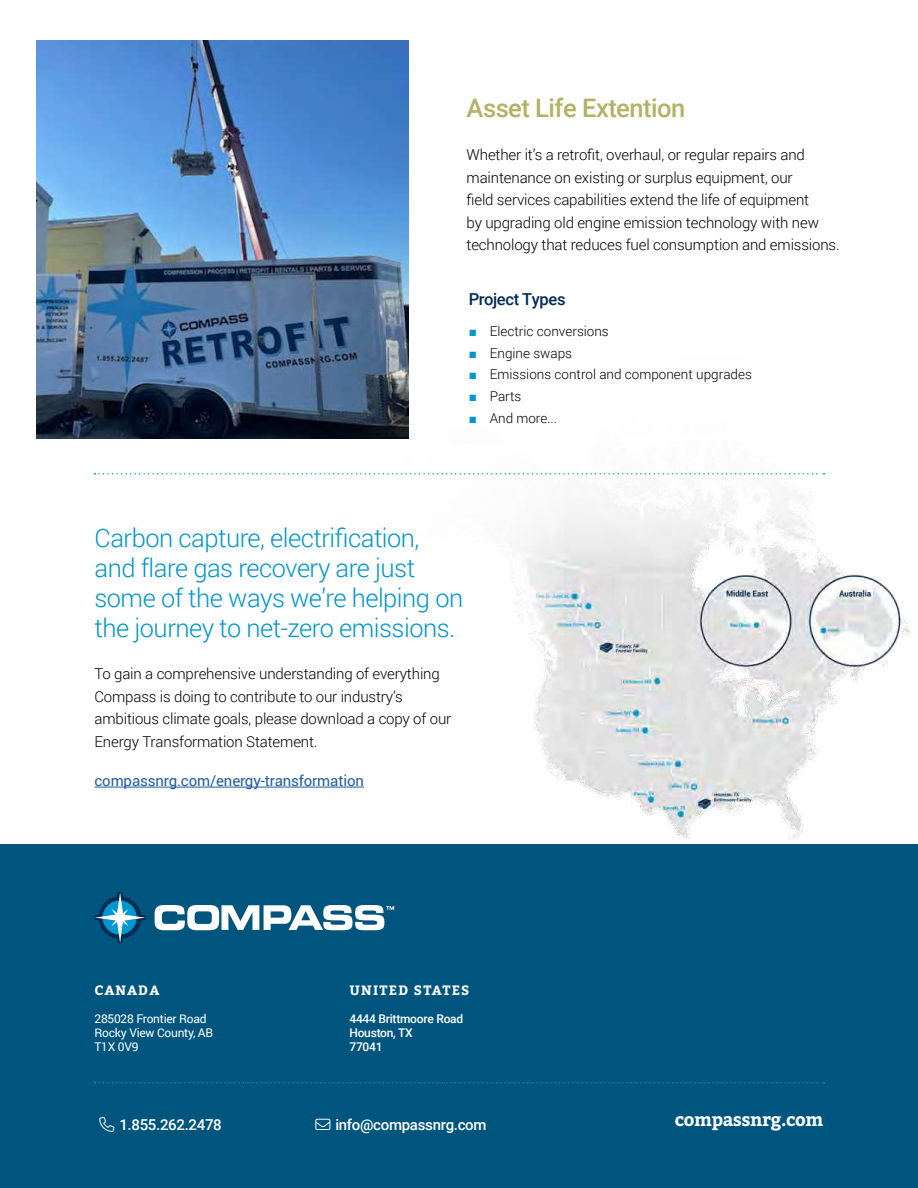
<style>
.page{position:relative;width:918px;height:1188px;background:#fff}
.page>*{position:absolute;margin:0;border:0;box-sizing:border-box;transform-origin:0 0}
.t1{font:300 25.5px/30px "Roboto";letter-spacing:-.02em;color:#0096ce}
.t2{font:500 25.5px "Roboto";letter-spacing:-.02em;color:#b3b264}
.t3{font:700 18px "Bitter";letter-spacing:-.02em;color:#fff}
.t4{font:500 16.5px "Roboto";letter-spacing:-.02em;color:#002b54}
.t5{font:300 15px/22.5px "Roboto";letter-spacing:-.01em;color:#000}
.t6{font:15px "Roboto";letter-spacing:-.01em;color:#215e9e}
.t7{font:500 15px "Roboto";letter-spacing:-.02em;color:#fff}
.t8{font:300 13.5px "Roboto";color:#000}
.t9{font:700 13.5px "Bitter";letter-spacing:.09em;color:#fff}
.t10{font:12px/14.4px "Roboto";letter-spacing:-.02em;color:#fff}
.t11{font:500 12px/14.4px "Roboto";letter-spacing:-.02em;color:#fff}
.s1{font-family:"Arial";font-weight:400;color:#0096ce}
</style>
<div class="page">
<img style="left:564px;top:567px;width:348px;height:272px">
<div style="left:0;top:845px;width:918px;height:343px;background:#00557f"></div>
<hr style="left:95px;top:787px;width:269px;height:1px;background:#215e9e">
<svg style="left:95px;top:1082px;width:730px;height:2px"></svg>
<svg style="left:95px;top:473px;width:730px;height:2px"></svg>
<svg style="left:94px;top:892px;width:51px;height:51px"></svg>
<svg style="left:155px;top:905px;width:239px;height:25px"></svg>
<img style="left:37px;top:40px;width:371px;height:398px">
<h1 class="t2" style="left:467px;top:91px;width:220px">Asset Life Extention</h1>
<p class="t5" style="left:467px;top:143px;width:375px">Whether it’s a retro昀椀t, overhaul, or regular repairs and maintenance on existing or surplus equipment, our<br>昀椀eld services capabilities extend the life of equipment<br>by upgrading old engine emission technology with new technology that reduces fuel consumption and emissions.</p>
<p class="t4" style="left:469px;top:287px;width:98px">Project Types</p>
<p class="t8" style="left:469px;top:326px;width:142px"><span class="s1">■</span> Electric conversions</p>
<p class="t8" style="left:469px;top:347px;width:105px"><span class="s1">■</span> Engine swaps</p>
<p class="t8" style="left:469px;top:369px;width:285px"><span class="s1">■</span> Emissions control and component upgrades</p>
<p class="t8" style="left:469px;top:391px;width:54px"><span class="s1">■</span> Parts</p>
<p class="t8" style="left:469px;top:413px;width:90px"><span class="s1">■</span> And more...</p>
<h1 class="t1" style="left:94px;top:522px;width:370px">Carbon capture, electri昀椀cation, and flare gas recovery are just some of the ways we’re helping on the journey to net-zero emissions.</h1>
<p class="t5" style="left:94px;top:664px;width:358px">To gain a comprehensive understanding of everything Compass is doing to contribute to our industry’s ambitious climate goals, please download a copy of our Energy Transformation Statement.</p>
<p class="t6" style="left:94px;top:774px;width:271px">compassnrg.com/energy-transformation</p>
<p class="t9" style="left:94px;top:984px;width:67px">CANADA</p>
<p class="t10" style="left:94px;top:1012px;width:120px">285028 Frontier Road<br>Rocky View County, AB<br>T1X 0V9</p>
<p class="t9" style="left:349px;top:984px;width:122px">UNITED STATES</p>
<p class="t11" style="left:349px;top:1011px;width:115px">4444 Brittmoore Road<br>Houston, TX<br>77041</p>
<p class="t7" style="left:119px;top:1119px;width:104px">1.855.262.2478</p>
<p class="t7" style="left:335px;top:1114px;width:153px">info@compassnrg.com</p>
<p class="t3" style="left:675px;top:1112px;width:150px">compassnrg.com</p>
</div>
